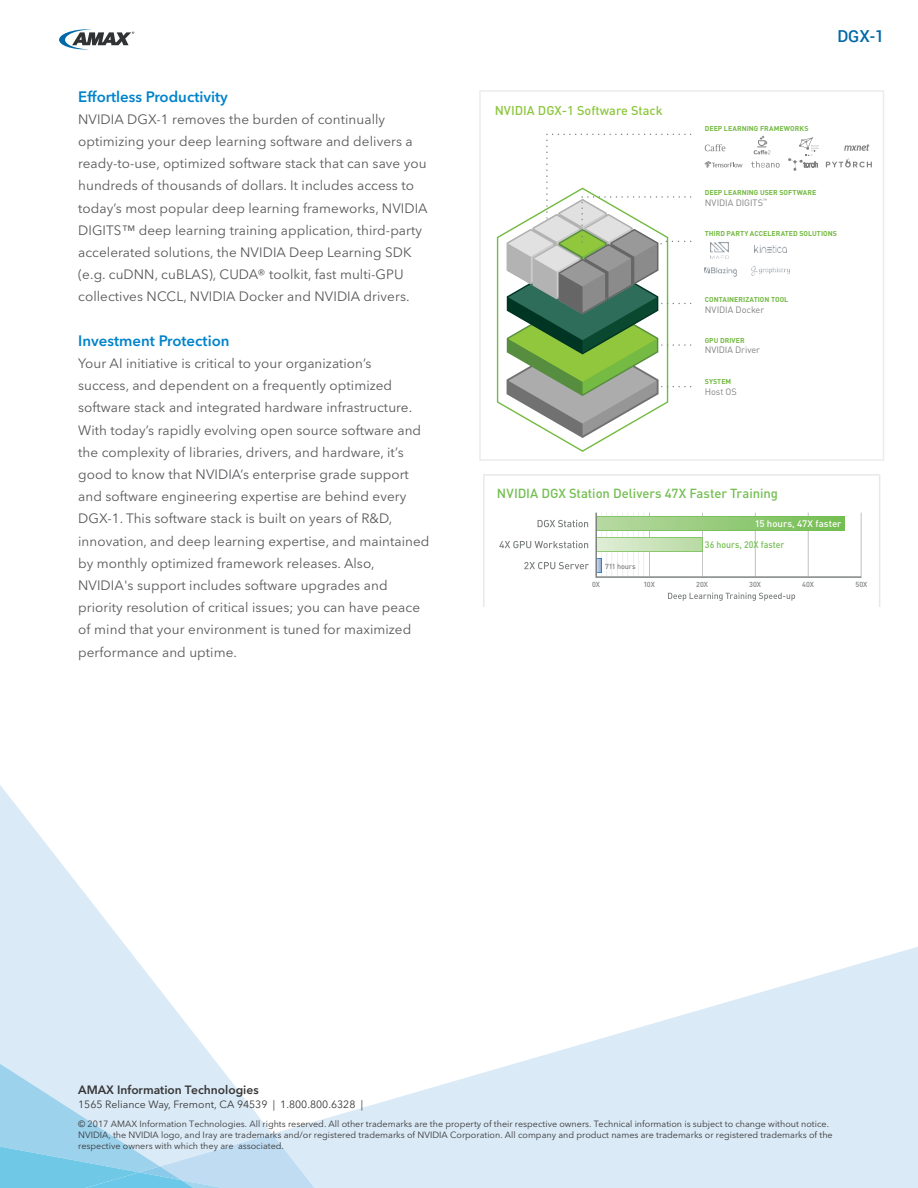
<style>
.page{position:relative;width:918px;height:1188px;background:#fff}
.page>*{position:absolute;margin:0;border:0;box-sizing:border-box;transform-origin:0 0}
.t1{font:500 16.5px "Roboto";color:#0068a9}
.t2{font:600 15px "Avenir Next LT Pro";color:#0083ca}
.t3{font:13.5px/22.2px "Avenir Next LT Pro";letter-spacing:.005em;color:#58585b}
.t4{font:500 13.05px "DIN Pro";letter-spacing:-.005em;color:#73be51}
.t5{font:500 12.75px "DIN Pro";color:#8dc63f}
.t6{font:600 12px "Avenir Next LT Pro";color:#363636}
.t7{font:10.5px "Avenir Next LT Pro";color:#363636}
.t8{font:500 9.45px "DIN Pro";letter-spacing:-.005em;color:#fff}
.t9{font:500 9.45px "DIN Pro";color:#73be51;scale:.93 1}
.t10{font:9.15px "DIN Pro";letter-spacing:-.005em;color:#808180}
.t11{font:9px/10.8px "Avenir Next LT Pro";color:#363636}
.t12{font:500 7.2px "DIN Pro";letter-spacing:-.02em;color:#808285}
.t13{font:700 7.05px "DIN Pro";letter-spacing:.005em;color:#74ba43}
</style>
<div class="page">
<svg style="left:315px;top:947px;width:603px;height:241px;fill:#dbeaf7"></svg>
<svg style="left:0;top:785px;width:218px;height:279px"></svg>
<svg style="left:0;top:1064px;width:315px;height:124px;background:#c1e1f3"></svg>
<svg style="left:479px;top:90px;width:405px;height:371px"></svg>
<img style="left:711px;top:242px;width:18px;height:17px">
<img style="left:755px;top:246px;width:31px;height:7px">
<img style="left:751px;top:267px;width:39px;height:9px">
<img style="left:705px;top:268px;width:31px;height:9px">
<svg style="left:705px;top:161px;width:38px;height:7px"></svg>
<svg style="left:751px;top:161px;width:29px;height:7px"></svg>
<svg style="left:705px;top:144px;width:20px;height:7px"></svg>
<svg style="left:844px;top:144px;width:25px;height:7px"></svg>
<svg style="left:754px;top:136px;width:16px;height:18px"></svg>
<svg style="left:826px;top:158px;width:46px;height:10px"></svg>
<svg style="left:506px;top:133px;width:186px;height:306px"></svg>
<svg style="left:788px;top:137px;width:31px;height:34px"></svg>
<svg style="left:483px;top:474px;width:397px;height:133px"></svg>
<svg style="left:595px;top:511px;width:268px;height:68px"></svg>
<svg style="left:538px;top:520px;width:50px;height:7px"></svg>
<svg style="left:668px;top:593px;width:127px;height:8px"></svg>
<svg style="left:499px;top:541px;width:89px;height:7px"></svg>
<svg style="left:524px;top:562px;width:65px;height:7px"></svg>
<svg style="left:59px;top:29px;width:75px;height:21px"></svg>
<p class="t2" style="left:78px;top:87px;width:151px">Effortless Productivity</p>
<p class="t3" style="left:78px;top:108px;width:351px">NVIDIA DGX-1 removes the burden of continually optimizing your deep learning software and delivers a ready-to-use, optimized software stack that can save you hundreds of thousands of dollars. It includes access to today’s most popular deep learning frameworks, NVIDIA DIGITS™ deep learning training application, third-party accelerated solutions, the NVIDIA Deep Learning SDK (e.g. cuDNN, cuBLAS), CUDA® toolkit, fast multi-GPU collectives NCCL, NVIDIA Docker and NVIDIA drivers.</p>
<p class="t2" style="left:78px;top:331px;width:153px">Investment Protection</p>
<p class="t3" style="left:78px;top:352px;width:353px">Your AI initiative is critical to your organization’s<br>success, and dependent on a frequently optimized software stack and integrated hardware infrastructure.<br>With today’s rapidly evolving open source software and the complexity of libraries, drivers, and hardware, it’s good to know that NVIDIA’s enterprise grade support and software engineering expertise are behind every DGX-1. This software stack is built on years of R&amp;D, innovation, and deep learning expertise, and maintained by monthly optimized framework releases. Also, NVIDIA's support includes software upgrades and priority resolution of critical issues; you can have peace of mind that your environment is tuned for maximized performance and uptime.</p>
<p class="t5" style="left:495px;top:102px;width:169px">NVIDIA DGX-1 Software Stack</p>
<p class="t1" style="left:837px;top:24px;width:49px">DGX-1</p>
<p class="t13" style="left:705px;top:123px;width:105px">DEEP LEARNING FRAMEWORKS</p>
<p class="t13" style="left:705px;top:188px;width:113px">DEEP LEARNING USER SOFTWARE</p>
<p class="t10" style="left:705px;top:196px;width:64px">NVIDIA DIGITS<sup>™</sup></p>
<p class="t13" style="left:705px;top:229px;width:134px">THIRD PARTY ACCELERATED SOLUTIONS</p>
<p class="t13" style="left:705px;top:295px;width:85px">CONTAINERIZATION TOOL</p>
<p class="t10" style="left:705px;top:303px;width:61px">NVIDIA Docker</p>
<p class="t13" style="left:705px;top:335px;width:41px">GPU DRIVER</p>
<p class="t10" style="left:705px;top:344px;width:57px">NVIDIA Driver</p>
<p class="t13" style="left:705px;top:377px;width:28px">SYSTEM</p>
<p class="t10" style="left:705px;top:385px;width:34px">Host OS</p>
<p class="t4" style="left:497px;top:484px;width:283px">NVIDIA DGX Station Delivers 47X Faster Training</p>
<p class="t12" style="left:605px;top:562px;width:32px">711 hours</p>
<p class="t8" style="left:755px;top:517px;width:88px">15 hours, 47X faster</p>
<p class="t9" style="left:705px;top:538px;width:87px">36 hours, 20X faster</p>
<p class="t12" style="left:592px;top:579px;width:9px">0X</p>
<p class="t12" style="left:643px;top:579px;width:13px">10X</p>
<p class="t12" style="left:696px;top:579px;width:13px">20X</p>
<p class="t12" style="left:749px;top:579px;width:13px">30X</p>
<p class="t12" style="left:802px;top:579px;width:13px">40X</p>
<p class="t12" style="left:856px;top:579px;width:13px">50X</p>
<p class="t6" style="left:78px;top:1083px;width:182px">AMAX Information Technologies</p>
<p class="t7" style="left:78px;top:1098px;width:286px">1565 Reliance Way, Fremont, CA 94539 | 1.800.800.6328 |</p>
<p class="t11" style="left:78px;top:1119px;width:756px">© 2017 AMAX Information Technologies. All rights reserved. All other trademarks are the property of their respective owners. Technical information is subject to change without notice.<br>NVIDIA, the NVIDIA logo, and Iray are trademarks and/or registered trademarks of NVIDIA Corporation. All company and product names are trademarks or registered trademarks of the respective owners with which they are associated.</p>
</div>
